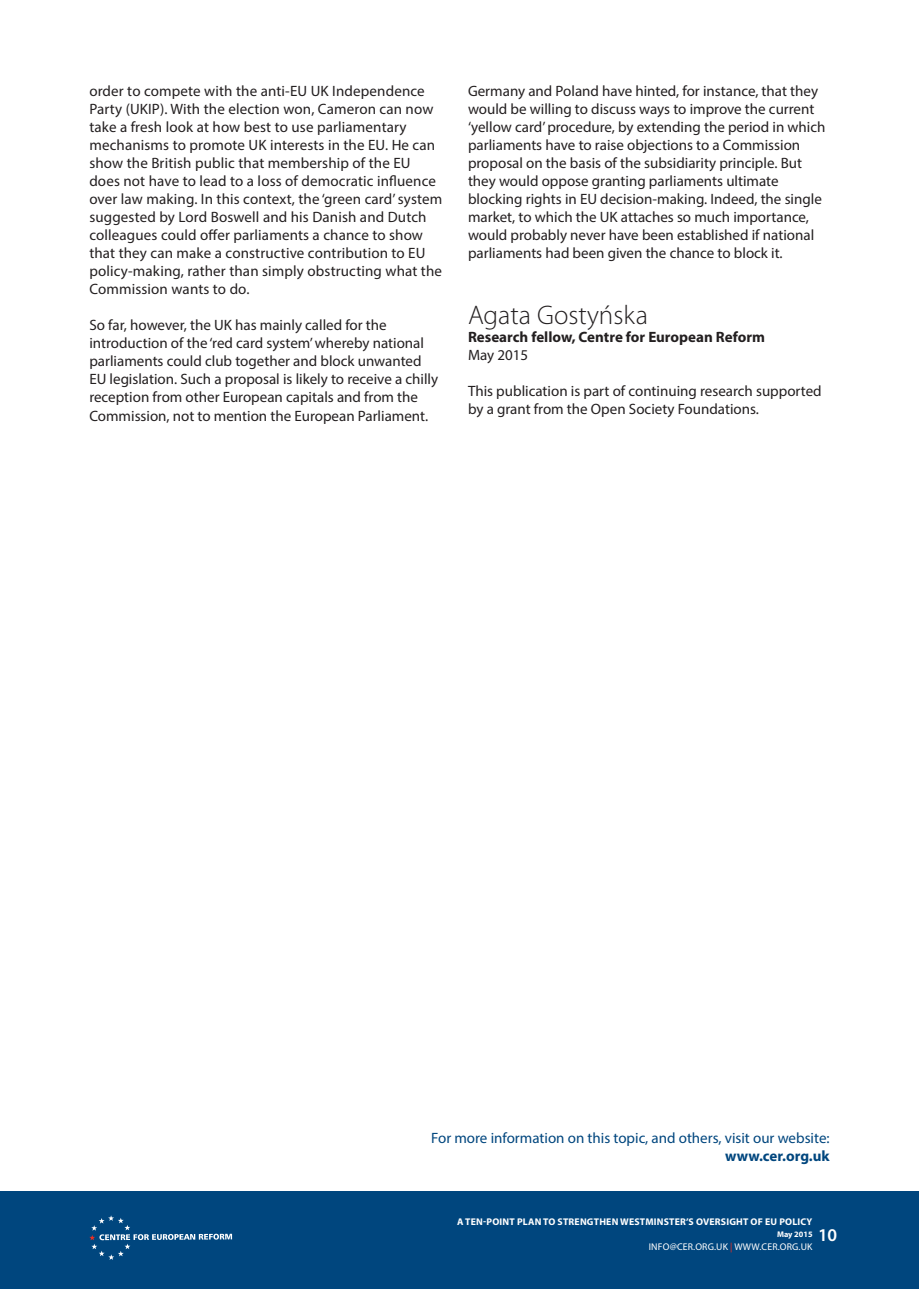
<style>
.page{position:relative;width:919px;height:1289px;background:#fff}
.page>*{position:absolute;margin:0;border:0;box-sizing:border-box;transform-origin:0 0}
.t1{font:300 27px "Myriad Pro";color:#231f20}
.t2{font:600 18px "Myriad Pro";color:#fff}
.t3{font:15px/18px "Myriad Pro";color:#231f20}
.t4{font:15px "Myriad Pro";color:#00467e}
.t5{font:700 15px "Myriad Pro";color:#231f20}
.t6{font:700 15px "Myriad Pro";letter-spacing:.01em;color:#00467e}
.t7{font:700 9.75px "Myriad Pro";letter-spacing:.02em;color:#fff}
.t8{font:9.75px "Myriad Pro";letter-spacing:.02em;color:#fff}
.t9{font:700 8.25px "Myriad Pro";color:#fff}
.s1{color:#ee2e22}
</style>
<div class="page">
<div style="left:0;top:1191px;width:918px;height:97px;background:#00467e"></div>
<svg style="left:89px;top:1215px;width:143px;height:44px"></svg>
<p class="t3" style="left:89px;top:82px;width:354px">order to compete with the anti-EU UK I ndependence Party (UKI P). With the election won, Cameron can now take a fresh look at how best to use parliamentary mechanisms to promote UK interests in the EU. He can show the British public that membership of the EU<br>does not have to lead to a loss of democratic influence over law making. I n this context, the ‘green card’ system suggested by Lord Boswell and his Danish and Dutch colleagues could offer parliaments a chance to show that they can make a constructive contribution to EU policy-making, rather than simply obstructing what the Commission wants to do.</p>
<p class="t3" style="left:89px;top:316px;width:350px">So far, however, the UK has mainly called for the introduction of the ‘red card system’ whereby national parliaments could club together and block unwanted<br>EU legislation. Such a proposal is likely to receive a chilly reception from other European capitals and from the Commission, not to mention the European Parliament.</p>
<p class="t3" style="left:468px;top:82px;width:359px">Germany and Poland have hinted, for instance, that they would be willing to discuss ways to improve the current ‘yellow card’ procedure, by extending the period in which parliaments have to raise objections to a Commission proposal on the basis of the subsidiarity principle. But they would oppose granting parliaments ultimate blocking rights in EU decision-making. I ndeed, the single market, to which the UK attaches so much importance, would probably never have been established if national parliaments had been given the chance to block it.</p>
<h1 class="t1" style="left:468px;top:299px;width:181px">Agata Gostyńska</h1>
<p class="t5" style="left:468px;top:327px;width:298px">Research fellow, Centre for European Reform</p>
<p class="t3" style="left:468px;top:346px;width:62px">May 2015</p>
<p class="t3" style="left:468px;top:382px;width:355px">This publication is part of continuing research supported by a grant from the Open Society Foundations.</p>
<p class="t4" style="left:431px;top:1129px;width:400px">For more information on this topic, and others, visit our website:</p>
<p class="t6" style="left:725px;top:1146px;width:106px">www.cer.org.uk</p>
<p class="t7" style="left:457px;top:1215px;width:357px">A ten-point plan to strengthen Westminster’s oversight of EU policy</p>
<p class="t9" style="left:777px;top:1228px;width:37px">May 2015</p>
<p class="t8" style="left:648px;top:1240px;width:139px">info@cer.org.uk <span class="s1">|</span> WWW.CER.ORG</p>
<p class="t8" style="left:798px;top:1240px;width:9px">.UK</p>
<p class="t2" style="left:817px;top:1223px;width:21px">10</p>
</div>
